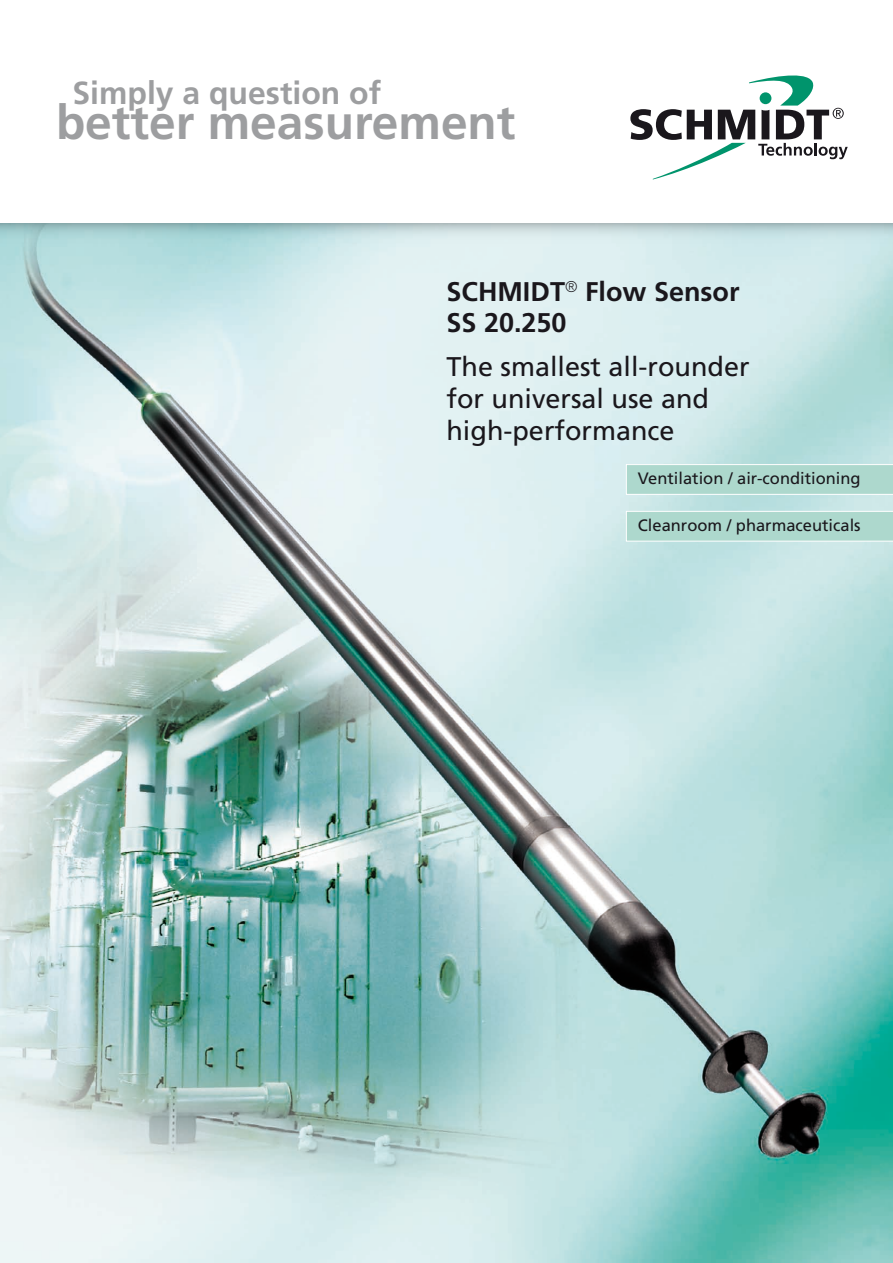
<style>
.page{position:relative;width:893px;height:1263px;background:#fff}
.page>*{position:absolute;margin:0;border:0;box-sizing:border-box;transform-origin:0 0}
.t1{font:700 47.85px "Frutiger";color:#9d9ea0}
.t2{font:700 31.95px "Frutiger";color:#9d9ea0}
.t3{font:27px/31.5px "Frutiger";color:#1a171c}
.t4{font:700 27px/31.5px "Frutiger";color:#1a171c}
.t5{font:16.5px "Frutiger";color:#1a171c}
</style>
<div class="page">
<img style="left:0;top:244px;width:893px;height:1019px">
<svg style="left:630px;top:75px;width:218px;height:104px"></svg>
<svg style="left:626px;top:464px;width:267px;height:31px"></svg>
<svg style="left:626px;top:511px;width:267px;height:30px"></svg>
<svg style="left:0;top:223px;width:893px;height:21px"></svg>
<p class="t2" style="left:73px;top:74px;width:310px">Simply a question of</p>
<h1 class="t1" style="left:56px;top:95px;width:461px">better measurement</h1>
<p class="t4" style="left:446px;top:276px;width:295px">SCHMIDT<sup>®</sup> Flow Sensor<br>SS 20.250</p>
<p class="t3" style="left:446px;top:351px;width:305px">The smallest all-rounder for universal use and high-performance</p>
<p class="t5" style="left:638px;top:469px;width:224px">Ventilation / air-conditioning</p>
<p class="t5" style="left:638px;top:516px;width:224px">Cleanroom / pharmaceuticals</p>
</div>
